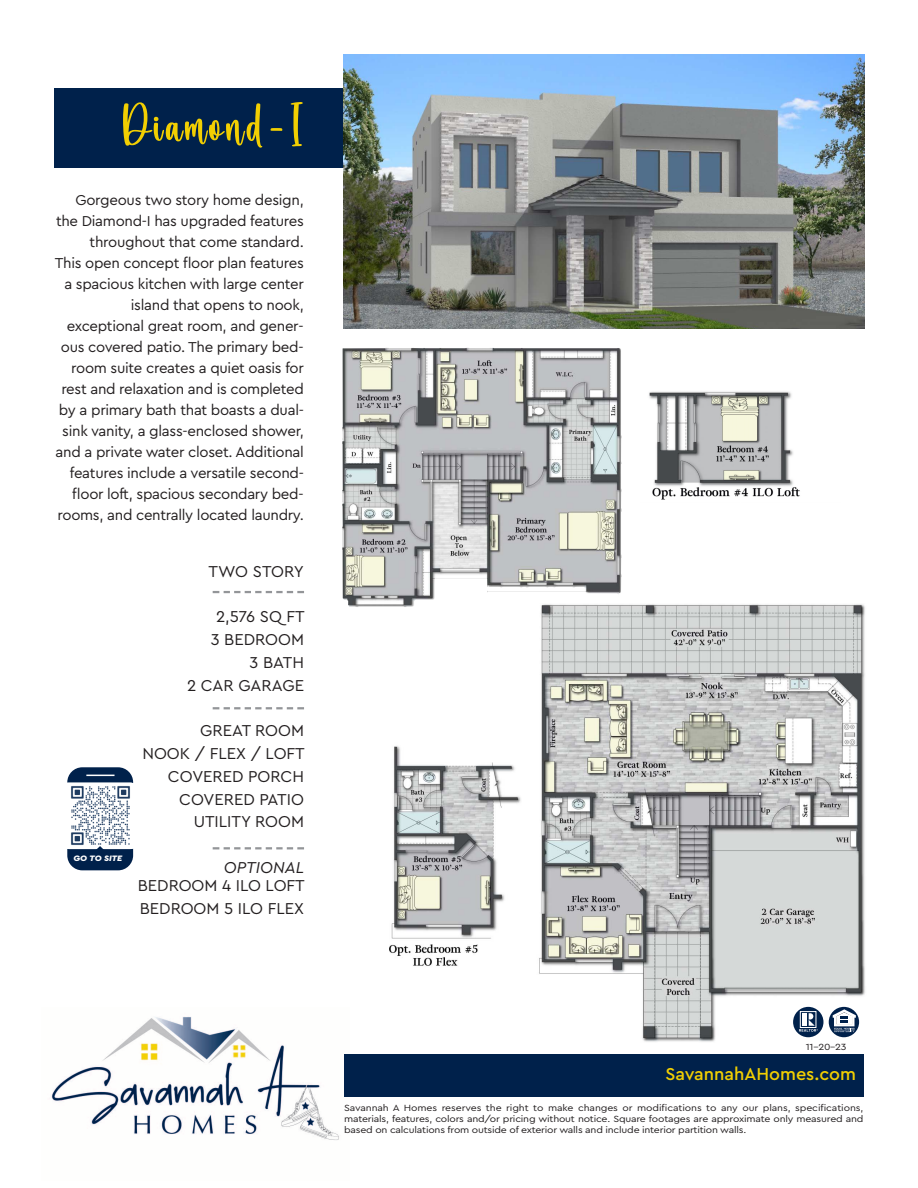
<style>
.page{position:relative;width:918px;height:1188px;background:#fff}
.page>*{position:absolute;margin:0;border:0;box-sizing:border-box;transform-origin:0 0}
.t1{font:54px "Hello Christmas";letter-spacing:.105em;color:#f2cf02}
.t2{font:500 18px "Cera Pro";color:#f2cf02}
.t3{font:16.5px/22.8px "Cera Pro";color:#231f20;text-align:right}
.t4{font:italic 16.5px "Cera Pro";color:#231f20}
.t5{font:15px/21px "Cera Pro";letter-spacing:-.02em;color:#231f20;text-align:right}
.t6{font:9.3px/11.2px "Cera Pro";letter-spacing:-.02em;color:#231f20;text-align:justify;scale:1.12 1}
.t7{font:italic 900 8.25px "Cera Pro";color:#fff;scale:1.09 1}
</style>
<div class="page">
<img style="left:51px;top:1016px;width:299px;height:124px">
<svg style="left:213px;top:707px;width:91px;height:2px"></svg>
<svg style="left:213px;top:847px;width:91px;height:2px"></svg>
<svg style="left:213px;top:591px;width:91px;height:2px"></svg>
<img style="left:539px;top:604px;width:326px;height:438px">
<img style="left:342px;top:348px;width:280px;height:259px">
<div style="left:54px;top:88px;width:348px;height:80px;background:#00214b"></div>
<img style="left:343px;top:54px;width:521px;height:274px">
<div style="left:344px;top:1054px;width:520px;height:42px;background:#00214b"></div>
<svg style="left:829px;top:1007px;width:30px;height:30px"></svg>
<div style="left:793px;top:1007px;width:30px;height:30px;background:#00214b;border-radius:50%"></div>
<svg style="left:833px;top:1009px;width:23px;height:23px"></svg>
<div style="left:800px;top:1011px;width:16px;height:17px;border:1px solid #fff"></div>
<svg style="left:799px;top:1013px;width:19px;height:19px"></svg>
<div style="left:67px;top:767px;width:66px;height:103px;background:#00214b;border-radius:15px"></div>
<img style="left:67px;top:783px;width:66px;height:66px">
<svg style="left:86px;top:775px;width:29px;height:1px"></svg>
<svg style="left:91px;top:846px;width:18px;height:4px"></svg>
<img style="left:649px;top:391px;width:151px;height:109px">
<img style="left:389px;top:746px;width:132px;height:220px">
<p class="t1" style="left:124px;top:100px;width:185px">Diamond-I</p>
<p class="t5" style="left:55px;top:190px;width:251px">Gorgeous two story home design, the Diamond-I has upgraded features throughout that come standard.<br>This open concept floor plan features a spacious kitchen with large center island that opens to nook, exceptional great room, and gener&shy;ous covered patio. The primary bed&shy;room suite creates a quiet oasis for rest and relaxation and is completed by a primary bath that boasts a dual&shy;sink vanity, a glass-enclosed shower, and a private water closet. Additional features include a versatile second&shy;floor loft, spacious secondary bed&shy;rooms, and centrally located laundry.</p>
<p class="t7" style="left:73px;top:853px;width:46px">GO TO SITE</p>
<p class="t3" style="left:208px;top:561px;width:97px">TWO STORY</p>
<p class="t3" style="left:211px;top:606px;width:96px;text-align:center">2,576 SQ FT<br>3 BEDROOM</p>
<p class="t3" style="left:187px;top:652px;width:118px">3 BATH<br>2 CAR GARAGE</p>
<p class="t3" style="left:200px;top:720px;width:105px">GREAT ROOM</p>
<p class="t3" style="left:142px;top:743px;width:164px">NOOK / FLEX / LOFT<br>COVERED PORCH</p>
<p class="t3" style="left:179px;top:789px;width:126px">COVERED PATIO</p>
<p class="t3" style="left:194px;top:811px;width:112px">UTILITY ROOM</p>
<p class="t4" style="left:224px;top:858px;width:82px">OPTIONAL</p>
<p class="t3" style="left:138px;top:875px;width:169px;text-align:left">BEDROOM 4 ILO LOFT<br>BEDROOM 5 ILO FLEX</p>
<p class="t6" style="left:806px;top:1042px;width:38px">11–20–23</p>
<p class="t2" style="left:665px;top:1063px;width:192px">SavannahAHomes.com</p>
<p class="t6" style="left:344px;top:1102px;width:465px">Savannah A Homes reserves the right to make changes or modifications to any our plans, specifications, materials, features, colors and/or pricing without notice. Square footages are approximate only measured and based on calculations from outside of exterior walls and include interior partition walls.</p>
</div>
